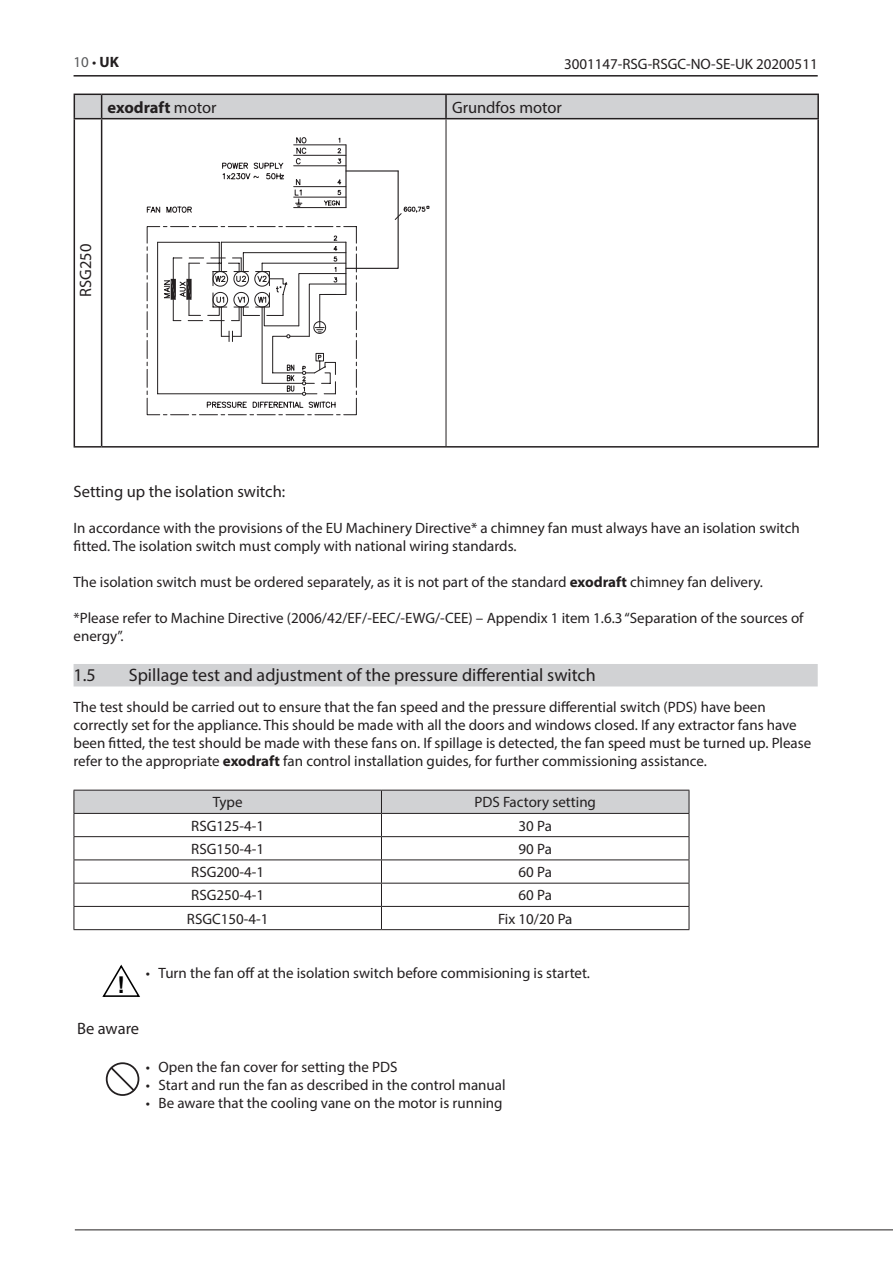
<style>
.page{position:relative;width:893px;height:1263px;background:#fff}
.page>*{position:absolute;margin:0;border:0;box-sizing:border-box;transform-origin:0 0}
.t1{font:700 23.1px "Arial";color:#000}
.t2{font:18px "Myriad Pro";color:#231f20}
.Mellemrubrik{font:16.5px "Myriad Pro";color:#231f20}
.Mellemrubrik-2{font:700 16.5px "Myriad Pro";color:#231f20}
.Brødtekst{font:15px/18px "Myriad Pro";color:#231f20}
.Tabeller_semibold_ce{font:15px "Myriad Pro";color:#231f20}
.t3{font:15px "Myriad Pro";color:#57585a}
.s1{color:#231f20}
.s2{font-weight:700;color:#231f20}
.s3{font-weight:400}
.s4{font-weight:700}
</style>
<div class="page">
<hr style="left:75px;top:1229px;width:818px;height:1px;background:#231f20">
<div style="left:74px;top:664px;width:744px;height:22px;background:#d1d2d4"></div>
<hr style="left:446px;top:94px;width:373px;height:1px;background:#231f20">
<hr style="left:817px;top:95px;width:2px;height:23px;background:#231f20">
<svg style="left:74px;top:94px;width:744px;height:25px"></svg>
<hr style="left:74px;top:119px;width:1px;height:327px;background:#231f20">
<hr style="left:102px;top:118px;width:344px;height:1px;background:#231f20">
<hr style="left:446px;top:118px;width:373px;height:1px;background:#231f20">
<hr style="left:817px;top:119px;width:2px;height:327px;background:#231f20">
<hr style="left:74px;top:446px;width:28px;height:2px;background:#231f20">
<hr style="left:446px;top:446px;width:373px;height:2px;background:#231f20">
<hr style="left:101px;top:119px;width:1px;height:327px;background:#231f20">
<hr style="left:102px;top:446px;width:344px;height:2px;background:#231f20">
<hr style="left:446px;top:119px;width:1px;height:327px;background:#231f20">
<svg style="left:147px;top:137px;width:282px;height:278px"></svg>
<hr style="left:346px;top:170px;width:52px;height:2px;background:#231f20">
<svg style="left:74px;top:790px;width:616px;height:139px"></svg>
<hr style="left:74px;top:929px;width:307px;height:1px;background:#231f20">
<hr style="left:381px;top:929px;width:308px;height:1px;background:#231f20">
<svg style="left:102px;top:964px;width:38px;height:33px"></svg>
<div style="left:106px;top:1062px;width:33px;height:34px;border:2px solid #231f20;border-radius:50%"></div>
<svg style="left:108px;top:1065px;width:29px;height:28px"></svg>
<hr style="left:74px;top:75px;width:744px;height:2px;background:#231f20">
<p class="t3" style="left:74px;top:53px;width:47px">10 <span class="s1">•</span> <span class="s2">UK</span></p>
<p class="Brødtekst" style="left:564px;top:55px;width:255px">3001147-RSG-RSGC-NO-SE-UK 20200511</p>
<p class="Mellemrubrik-2" style="left:108px;top:96px;width:110px">exodraft <span class="s3">motor</span></p>
<p class="Mellemrubrik" style="left:452px;top:97px;width:111px">Grundfos motor</p>
<p class="Mellemrubrik" style="left:76px;top:297px;width:55px;rotate:-90deg">RSG250</p>
<p class="Mellemrubrik" style="left:74px;top:482px;width:213px">Setting up the isolation switch:</p>
<p class="Brødtekst" style="left:74px;top:519px;width:728px">In accordance with the provisions of the EU Machinery Directive* a chimney fan must always have an isolation switch fitted. The isolation switch must comply with national wiring standards.</p>
<p class="Brødtekst" style="left:74px;top:573px;width:691px">The isolation switch must be ordered separately, as it is not part of the standard <span class="s4">exodraft</span> chimney fan delivery.</p>
<p class="Brødtekst" style="left:74px;top:609px;width:732px">*Please refer to Machine Directive (2006/42/EF/-EEC/-EWG/-CEE) – Appendix 1 item 1.6.3 “Separation of the sources of energy”.</p>
<p class="t2" style="left:74px;top:664px;width:24px">1.5</p>
<p class="t2" style="left:129px;top:664px;width:468px">Spillage test and adjustment of the pressure differential switch</p>
<p class="Brødtekst" style="left:74px;top:697px;width:739px">The test should be carried out to ensure that the fan speed and the pressure differential switch (PDS) have been correctly set for the appliance. This should be made with all the doors and windows closed. If any extractor fans have been fitted, the test should be made with these fans on. If spillage is detected, the fan speed must be turned up. Please refer to the appropriate <span class="s4">exodraft</span> fan control installation guides, for further commissioning assistance.</p>
<p class="Tabeller_semibold_ce" style="left:213px;top:793px;width:31px">Type</p>
<p class="Tabeller_semibold_ce" style="left:474px;top:793px;width:123px">PDS Factory setting</p>
<p class="Brødtekst" style="left:191px;top:816px;width:74px">RSG125-4-1</p>
<p class="Brødtekst" style="left:519px;top:816px;width:35px">30 Pa</p>
<p class="Brødtekst" style="left:191px;top:840px;width:74px">RSG150-4-1</p>
<p class="Brødtekst" style="left:519px;top:840px;width:35px">90 Pa</p>
<p class="Brødtekst" style="left:191px;top:863px;width:74px">RSG200-4-1</p>
<p class="Brødtekst" style="left:519px;top:863px;width:35px">60 Pa</p>
<p class="Brødtekst" style="left:191px;top:886px;width:74px">RSG250-4-1</p>
<p class="Brødtekst" style="left:519px;top:886px;width:35px">60 Pa</p>
<p class="Brødtekst" style="left:187px;top:909px;width:83px">RSGC150-4-1</p>
<p class="Brødtekst" style="left:498px;top:909px;width:76px">Fix 10/20 Pa</p>
<p class="t1" style="left:118px;top:969px;width:9px">!</p>
<p class="Brødtekst" style="left:146px;top:964px;width:446px">• Turn the fan off at the isolation switch before commisioning is startet.</p>
<p class="Mellemrubrik" style="left:77px;top:1018px;width:64px">Be aware</p>
<p class="Brødtekst" style="left:146px;top:1057px;width:253px">• Open the fan cover for setting the PDS</p>
<p class="Brødtekst" style="left:146px;top:1075px;width:361px">• Start and run the fan as described in the control manual</p>
<p class="Brødtekst" style="left:146px;top:1093px;width:358px">• Be aware that the cooling vane on the motor is running</p>
</div>
